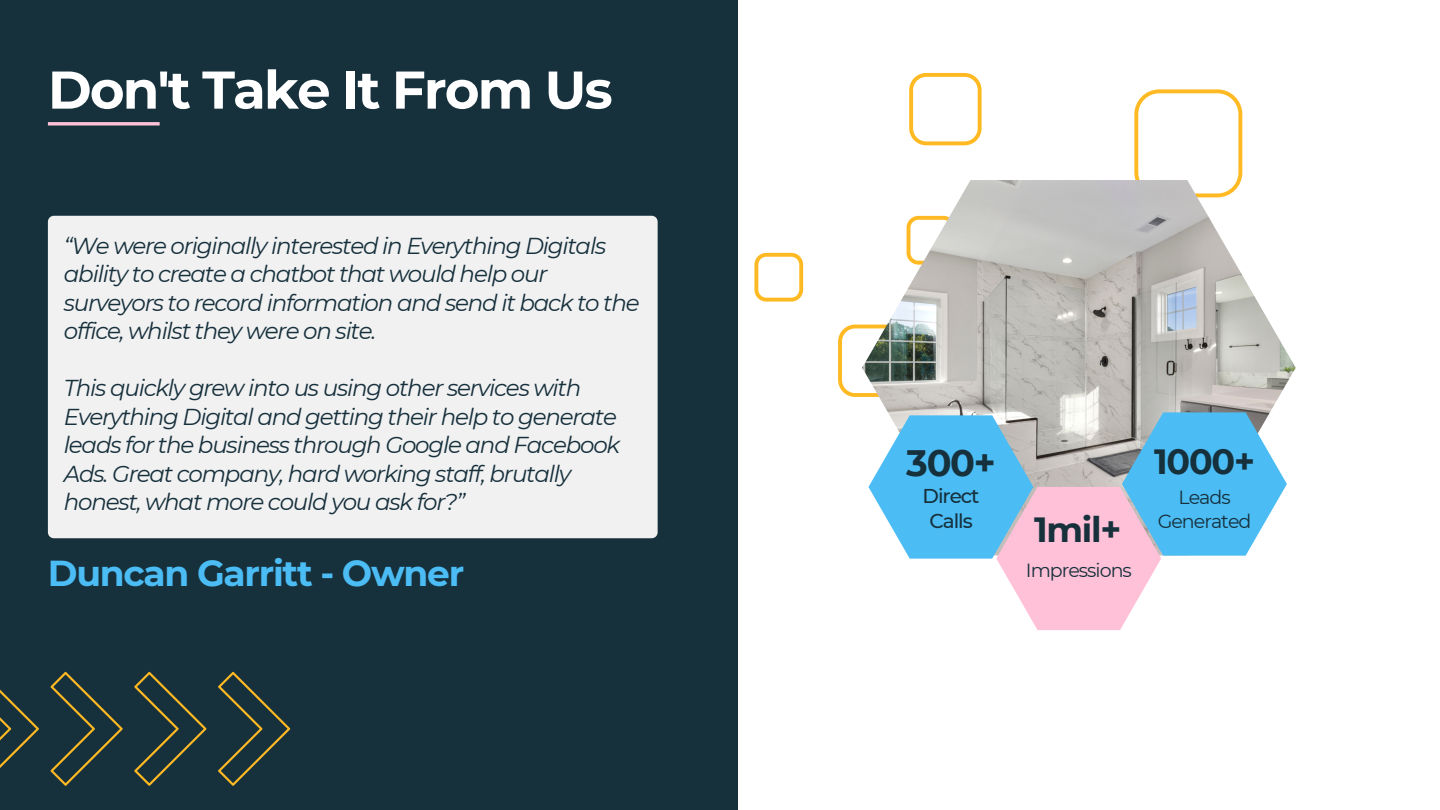
<style>
.page{position:relative;width:1440px;height:810px;background:#fff}
.page>*{position:absolute;margin:0;border:0;box-sizing:border-box;transform-origin:0 0}
.t1{font:700 53px "Montserrat";letter-spacing:-.035em;color:#fff}
.t2{font:700 36.7px "Montserrat";color:#16303c}
.t3{font:700 36px "Montserrat";letter-spacing:-.035em;color:#4bbcf4}
.t4{font:700 35px "Montserrat";letter-spacing:-.035em;color:#16303c}
.t5{font:italic 23px/28.5px "Montserrat";letter-spacing:-.05em;color:#16303c}
.t6{font:500 20px/24.8px "Montserrat";letter-spacing:-.05em;color:#16303c;text-align:center}
.t7{font:19px/23.6px "Montserrat";letter-spacing:-.05em;color:#16303c;text-align:center}
</style>
<div class="page">
<div style="left:0;top:0;width:738px;height:810px;background:#16303c"></div>
<div style="left:48px;top:216px;width:610px;height:322px;background:#f1f1f1"></div>
<svg style="left:909px;top:73px;width:73px;height:72px"></svg>
<svg style="left:1134px;top:89px;width:108px;height:91px"></svg>
<svg style="left:838px;top:325px;width:24px;height:72px"></svg>
<svg style="left:754px;top:253px;width:49px;height:49px"></svg>
<img style="left:862px;top:180px;width:433px;height:232px">
<svg style="left:868px;top:412px;width:419px;height:218px"></svg>
<hr style="left:48px;top:122px;width:112px;height:3px;background:#ffc1d7">
<svg style="left:218px;top:672px;width:72px;height:114px"></svg>
<svg style="left:134px;top:672px;width:72px;height:114px"></svg>
<svg style="left:51px;top:672px;width:72px;height:114px"></svg>
<svg style="left:0;top:689px;width:39px;height:79px"></svg>
<h1 class="t1" style="left:48px;top:57px;width:566px">Don't Take It From Us</h1>
<p class="t5" style="left:64px;top:231px;width:577px">“We were originally interested in Everything Digitals ability to create a chatbot that would help our surveyors to record information and send it back to the office, whilst they were on site.</p>
<p class="t5" style="left:64px;top:374px;width:558px">This quickly grew into us using other services with Everything Digital and getting their help to generate leads for the business through Google and Facebook Ads. Great company, hard working staff, brutally honest, what more couldyou ask for?”</p>
<h3 class="t3" style="left:48px;top:551px;width:418px">Duncan Garritt - Owner</h3>
<h2 class="t2" style="left:906px;top:440px;width:91px">300+</h2>
<p class="t6" style="left:923px;top:483px;width:59px">Direct<br>Calls</p>
<h3 class="t4" style="left:1034px;top:508px;width:89px">1mil+</h3>
<p class="t7" style="left:1026px;top:558px;width:107px">Impressions</p>
<h3 class="t4" style="left:1154px;top:440px;width:102px">1000+</h3>
<p class="t7" style="left:1158px;top:486px;width:95px">Leads<br>Generated</p>
</div>
